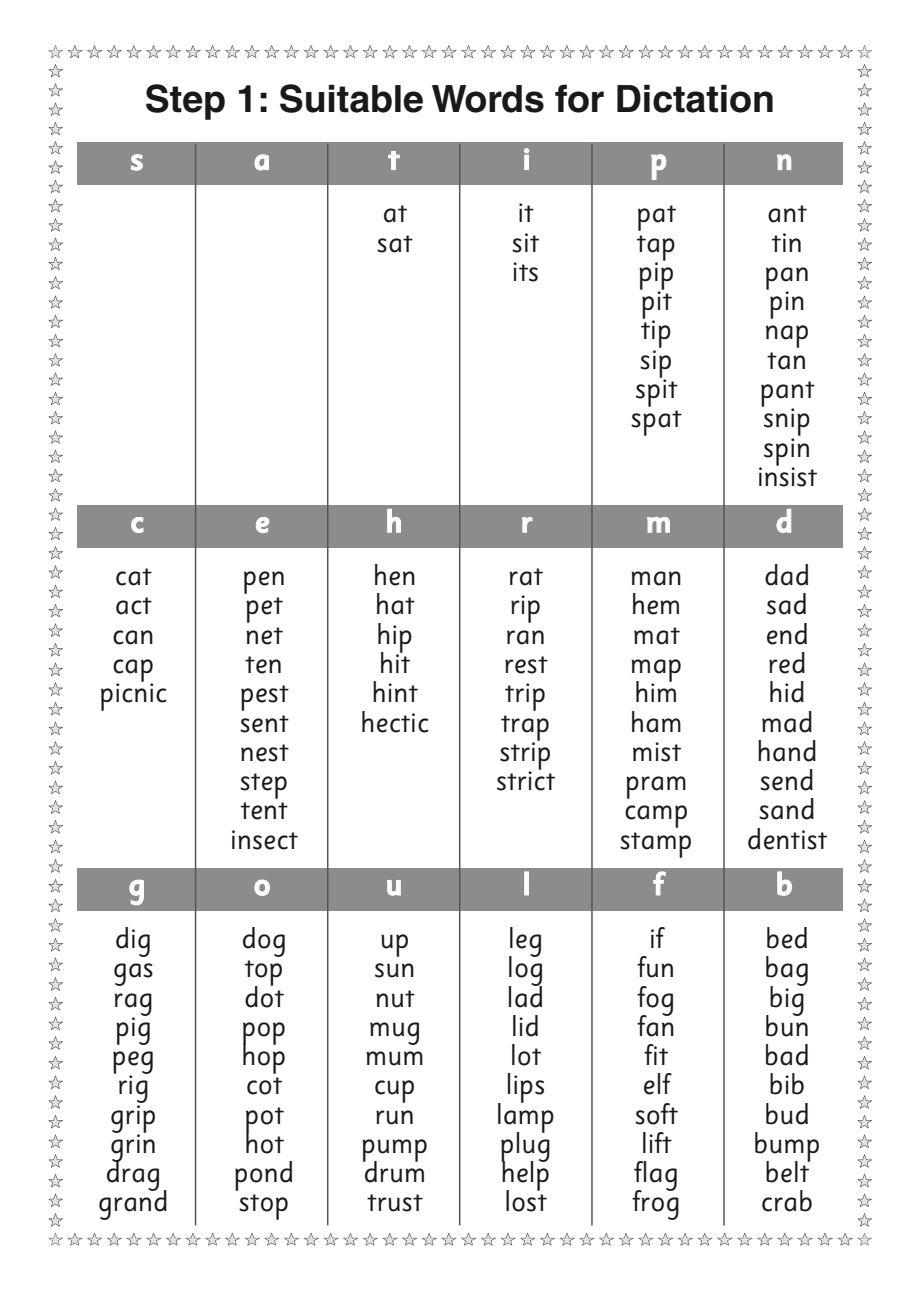
<style>
.page{position:relative;width:920px;height:1290px;background:#fff}
.page>*{position:absolute;margin:0;border:0;box-sizing:border-box;transform-origin:0 0}
.t1{font:700 37.5px "Helvetica";color:#191919}
.t2{font:33px "Sassoon Sans JD Semi";color:#fff}
.t3{font:30px/29.2px "Sassoon Sans JD";color:#191919;text-align:center}
</style>
<div class="page">
<img style="left:48px;top:45px;width:824px;height:1201px">
<div style="left:68px;top:910px;width:131px;height:320px;background:#fff"></div>
<div style="left:199px;top:910px;width:130px;height:320px;background:#fff"></div>
<div style="left:329px;top:910px;width:131px;height:320px;background:#fff"></div>
<div style="left:460px;top:910px;width:131px;height:320px;background:#fff"></div>
<div style="left:591px;top:910px;width:131px;height:320px;background:#fff"></div>
<div style="left:722px;top:910px;width:130px;height:320px;background:#fff"></div>
<div style="left:68px;top:548px;width:131px;height:319px;background:#fff"></div>
<div style="left:199px;top:548px;width:130px;height:319px;background:#fff"></div>
<div style="left:329px;top:548px;width:131px;height:319px;background:#fff"></div>
<div style="left:460px;top:548px;width:131px;height:319px;background:#fff"></div>
<div style="left:591px;top:548px;width:131px;height:319px;background:#fff"></div>
<div style="left:722px;top:548px;width:130px;height:319px;background:#fff"></div>
<div style="left:68px;top:185px;width:131px;height:320px;background:#fff"></div>
<div style="left:199px;top:185px;width:130px;height:320px;background:#fff"></div>
<div style="left:329px;top:185px;width:131px;height:320px;background:#fff"></div>
<div style="left:460px;top:185px;width:131px;height:320px;background:#fff"></div>
<div style="left:591px;top:185px;width:131px;height:320px;background:#fff"></div>
<div style="left:722px;top:185px;width:130px;height:320px;background:#fff"></div>
<div style="left:77px;top:142px;width:766px;height:43px;background:#8c8c8c"></div>
<div style="left:77px;top:505px;width:766px;height:42px;background:#8c8c8c"></div>
<div style="left:77px;top:868px;width:766px;height:42px;background:#8c8c8c"></div>
<hr style="left:195px;top:144px;width:1px;height:1081px;background:#555">
<hr style="left:327px;top:144px;width:1px;height:1081px;background:#555">
<hr style="left:459px;top:144px;width:1px;height:1081px;background:#555">
<hr style="left:591px;top:144px;width:2px;height:1081px;background:#555">
<hr style="left:723px;top:144px;width:2px;height:1081px;background:#555">
<p class="t1" style="left:145px;top:85px;width:632px">Step 1: Suitable Words for Dictation</p>
<p class="t2" style="left:130px;top:138px;width:16px">s</p>
<p class="t2" style="left:253px;top:138px;width:19px">a</p>
<p class="t2" style="left:388px;top:138px;width:13px">t</p>
<p class="t2" style="left:522px;top:138px;width:10px">i</p>
<p class="t2" style="left:650px;top:138px;width:20px">p</p>
<p class="t2" style="left:776px;top:138px;width:19px">n</p>
<p class="t3" style="left:377px;top:199px;width:37px;text-align:left">at sat</p>
<p class="t3" style="left:512px;top:199px;width:29px;text-align:left">it sit its</p>
<p class="t3" style="left:631px;top:199px;width:52px">pat tap pip pit tip sip spit spat</p>
<p class="t3" style="left:757px;top:199px;width:62px">ant tin pan pin nap tan pant snip spin insist</p>
<p class="t2" style="left:130px;top:501px;width:16px">c</p>
<p class="t2" style="left:254px;top:501px;width:17px">e</p>
<p class="t2" style="left:385px;top:501px;width:19px">h</p>
<p class="t2" style="left:520px;top:501px;width:14px">r</p>
<p class="t2" style="left:645px;top:501px;width:28px">m</p>
<p class="t2" style="left:775px;top:501px;width:20px">d</p>
<p class="t3" style="left:100px;top:561px;width:69px">cat act can cap picnic</p>
<p class="t3" style="left:230px;top:561px;width:69px">pen pet net ten pest sent nest step tent insect</p>
<p class="t3" style="left:361px;top:561px;width:70px">hen hat hip hit hint hectic</p>
<p class="t3" style="left:496px;top:561px;width:61px">rat rip ran rest trip trap strip strict</p>
<p class="t3" style="left:620px;top:561px;width:75px">man hem mat map him ham mist pram camp stamp</p>
<p class="t3" style="left:747px;top:561px;width:82px">dad sad end red hid mad hand send sand dentist</p>
<p class="t2" style="left:128px;top:864px;width:19px">g</p>
<p class="t2" style="left:253px;top:864px;width:19px">o</p>
<p class="t2" style="left:385px;top:864px;width:19px">u</p>
<p class="t2" style="left:522px;top:864px;width:10px">l</p>
<p class="t2" style="left:653px;top:864px;width:12px">f</p>
<p class="t2" style="left:775px;top:864px;width:19px">b</p>
<p class="t3" style="left:98px;top:924px;width:72px">dig gas rag pig peg rig grip grin drag grand</p>
<p class="t3" style="left:234px;top:924px;width:62px">dog top dot pop hop cot pot hot pond stop</p>
<p class="t3" style="left:361px;top:924px;width:69px">up sun nut mug mum cup run pump drum trust</p>
<p class="t3" style="left:496px;top:924px;width:61px">leg log lad lid lot lips lamp plug help lost</p>
<p class="t3" style="left:632px;top:924px;width:49px">if fun fog fan fit elf soft lift flag frog</p>
<p class="t3" style="left:753px;top:924px;width:69px">bed bag big bun bad bib bud bump belt crab</p>
</div>
